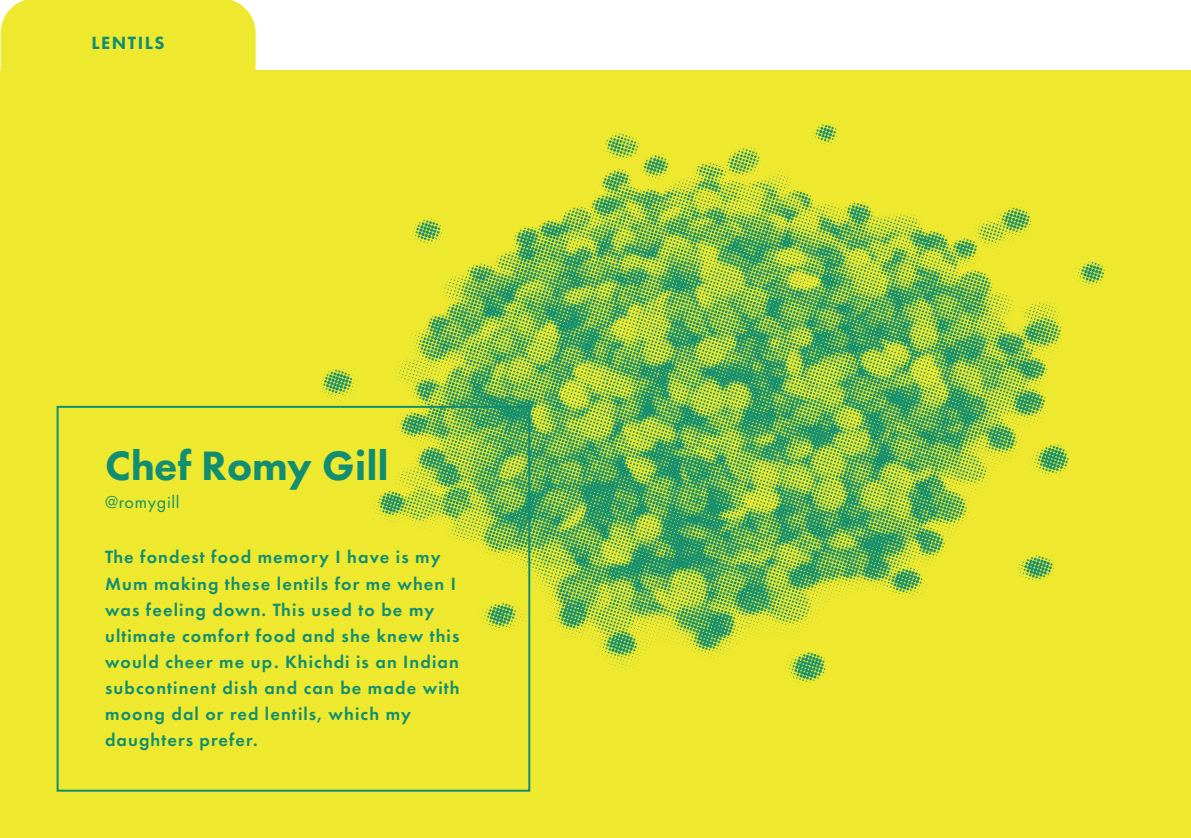
<style>
.page{position:relative;width:1191px;height:838px;background:#fff}
.page>*{position:absolute;margin:0;border:0;box-sizing:border-box;transform-origin:0 0}
.t1{font:800 42.6px "Futura PT";color:#118e71}
.t2{font:600 18.4px/26px "Futura PT";letter-spacing:.06em;color:#118e71}
.t3{font:800 18.4px "Futura PT";letter-spacing:.08em;color:#118e71}
.t4{font:18px "Futura PT";letter-spacing:.04em;color:#118e71}
</style>
<div class="page">
<div style="left:0;top:70px;width:1191px;height:767px;background:#eee92e"></div>
<svg style="left:319px;top:122px;width:786px;height:610px"></svg>
<div style="left:57px;top:405px;width:473px;height:386px;border:2px solid #118e71"></div>
<div style="left:0;top:0;width:256px;height:70px;background:#eee92e"></div>
<p class="t3" style="left:92px;top:31px;width:75px">LENTILS</p>
<h1 class="t1" style="left:105px;top:439px;width:285px">Chef Romy Gill</h1>
<p class="t4" style="left:105px;top:491px;width:76px">@romygill</p>
<p class="t2" style="left:105px;top:543px;width:356px">The fondest food memory I have is my Mum making these lentils for me when I was feeling down. This used to be my ultimate comfort food and she knew this would cheer me up. Khichdi is an Indian subcontinent dish and can be made with moong dal or red lentils, which my daughters prefer.</p>
</div>
